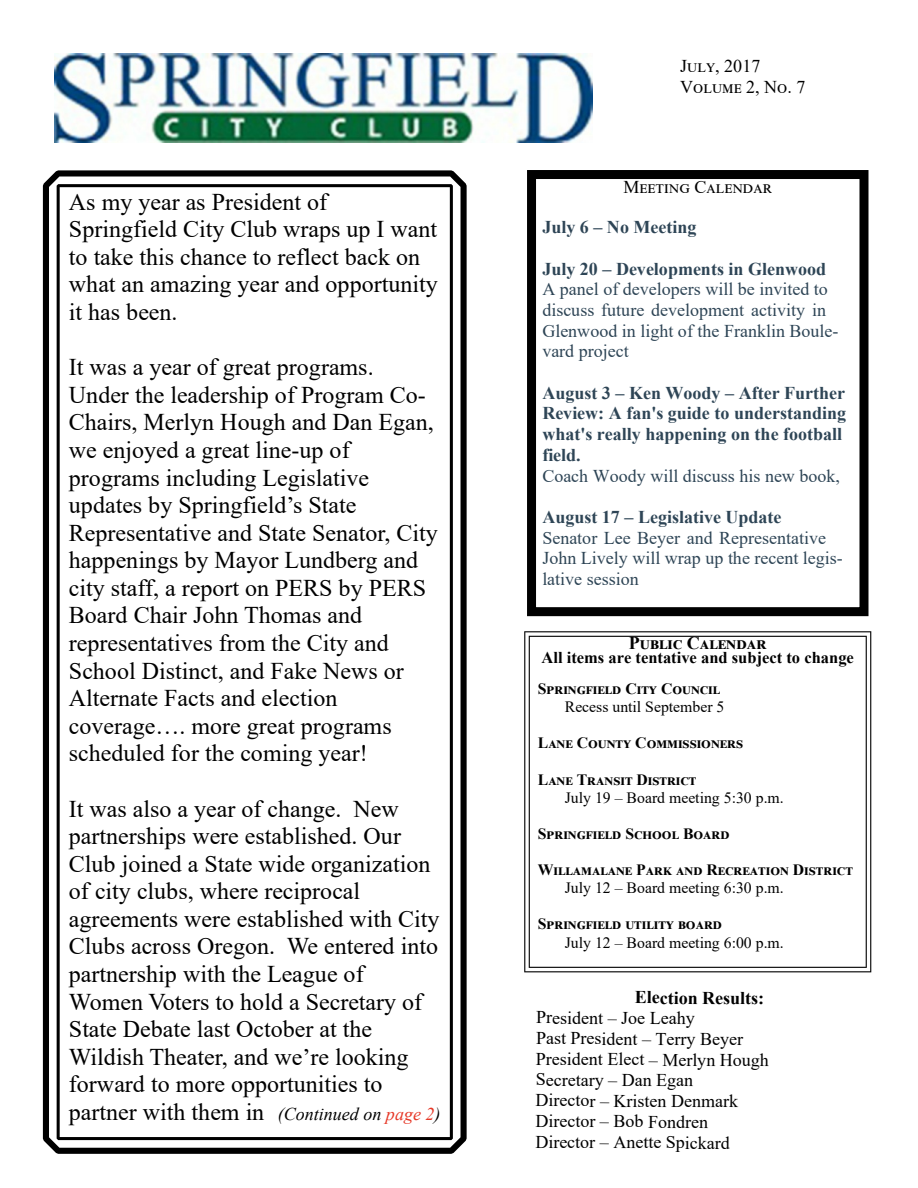
<style>
.page{position:relative;width:918px;height:1188px;background:#fff}
.page>*{position:absolute;margin:0;border:0;box-sizing:border-box;transform-origin:0 0}
.t1{font:24px/27.6px "Times New Roman";color:#000}
.t2{font:18px/20.7px "Times New Roman";color:#2e4556}
.t3{font:18px/20.7px "Times New Roman";color:#000}
.t4{font:700 18px/20.7px "Times New Roman";color:#2e4556}
.t5{font:700 18px "Times New Roman";color:#000}
.t6{font:700 16.5px "Times New Roman";color:#000}
.t7{font:700 15.75px "Times New Roman";color:#000}
.t8{font:15.75px "Times New Roman";color:#000}
.s1{font-style:italic;font-size:18px}
.s2{font-style:italic;font-size:18px;color:#e63726}
</style>
<div class="page">
<img style="left:54px;top:54px;width:539px;height:88px">
<svg style="left:43px;top:170px;width:424px;height:984px"></svg>
<div style="left:527px;top:170px;width:341px;height:446px;border:9px solid #000"></div>
<svg style="left:524px;top:631px;width:347px;height:341px"></svg>
<p class="t1" style="left:69px;top:190px;width:370px">As my year as President of<br>Springfield City Club wraps up I want to take this chance to reflect back on what an amazing year and opportunity it has been.</p>
<p class="t1" style="left:69px;top:356px;width:370px">It was a year of great programs.<br>Under the leadership of Program Co-<br>Chairs, Merlyn Hough and Dan Egan, we enjoyed a great line-up of programs including Legislative updates by Springfield’s State<br>Representative and State Senator, City happenings by Mayor Lundberg and city staff, a report on PERS by PERS<br>Board Chair John Thomas and representatives from the City and<br>School Distinct, and Fake News or<br>Alternate Facts and election coverage…. more great programs scheduled for the coming year!</p>
<p class="t1" style="left:69px;top:797px;width:373px">It was also a year of change. New partnerships were established. Our Club joined a State wide organization of city clubs, where reciprocal agreements were established with City Clubs across Oregon. We entered into partnership with the League of Women Voters to hold a Secretary of State Debate last October at the Wildish Theater, and we’re looking forward to more opportunities to partner with them in <span class="s1">(Continued on</span> <span class="s2">page 2</span><span class="s1">)</span></p>
<p class="t3" style="left:680px;top:57px;width:127px">July, 2017<br>Volume 2, No. 7</p>
<p class="t3" style="left:624px;top:178px;width:150px">Meeting Calendar</p>
<p class="t4" style="left:542px;top:219px;width:156px">July 6 – No Meeting</p>
<p class="t4" style="left:542px;top:260px;width:285px">July 20 – Developments in Glenwood</p>
<p class="t2" style="left:542px;top:281px;width:298px">A panel of developers will be invited to discuss future development activity in Glenwood in light of the Franklin Boule&shy;vard project</p>
<p class="t4" style="left:542px;top:384px;width:305px">August 3 – Ken Woody – After Further<br>Review: A fan's guide to understanding what's really happening on the football field.</p>
<p class="t2" style="left:542px;top:467px;width:299px">Coach Woody will discuss his new book,</p>
<p class="t4" style="left:542px;top:508px;width:241px">August 17 – Legislative Update</p>
<p class="t2" style="left:542px;top:529px;width:302px">Senator Lee Beyer and Representative<br>John Lively will wrap up the recent legis&shy;lative session</p>
<p class="t5" style="left:629px;top:637px;width:139px">Public Calendar</p>
<p class="t6" style="left:542px;top:652px;width:314px">All items are tentative and subject to change</p>
<p class="t7" style="left:538px;top:683px;width:184px">Springfield City Council</p>
<p class="t8" style="left:565px;top:701px;width:161px">Recess until September 5</p>
<p class="t7" style="left:538px;top:738px;width:207px">Lane County Commissioners</p>
<p class="t7" style="left:538px;top:774px;width:160px">Lane Transit District</p>
<p class="t8" style="left:565px;top:792px;width:221px">July 19 – Board meeting 5:30 p.m.</p>
<p class="t7" style="left:538px;top:828px;width:193px">Springfield School Board</p>
<p class="t7" style="left:538px;top:865px;width:317px">Willamalane Park and Recreation District</p>
<p class="t8" style="left:565px;top:882px;width:221px">July 12 – Board meeting 6:30 p.m.</p>
<p class="t7" style="left:538px;top:919px;width:186px">Springfield utility board</p>
<p class="t8" style="left:565px;top:937px;width:221px">July 12 – Board meeting 6:00 p.m.</p>
<p class="t5" style="left:635px;top:992px;width:131px">Election Results:</p>
<p class="t3" style="left:535px;top:1009px;width:235px">President – Joe Leahy<br>Past President – Terry Beyer<br>President Elect – Merlyn Hough<br>Secretary – Dan Egan<br>Director – Kristen Denmark<br>Director – Bob Fondren<br>Director – Anette Spickard</p>
</div>
